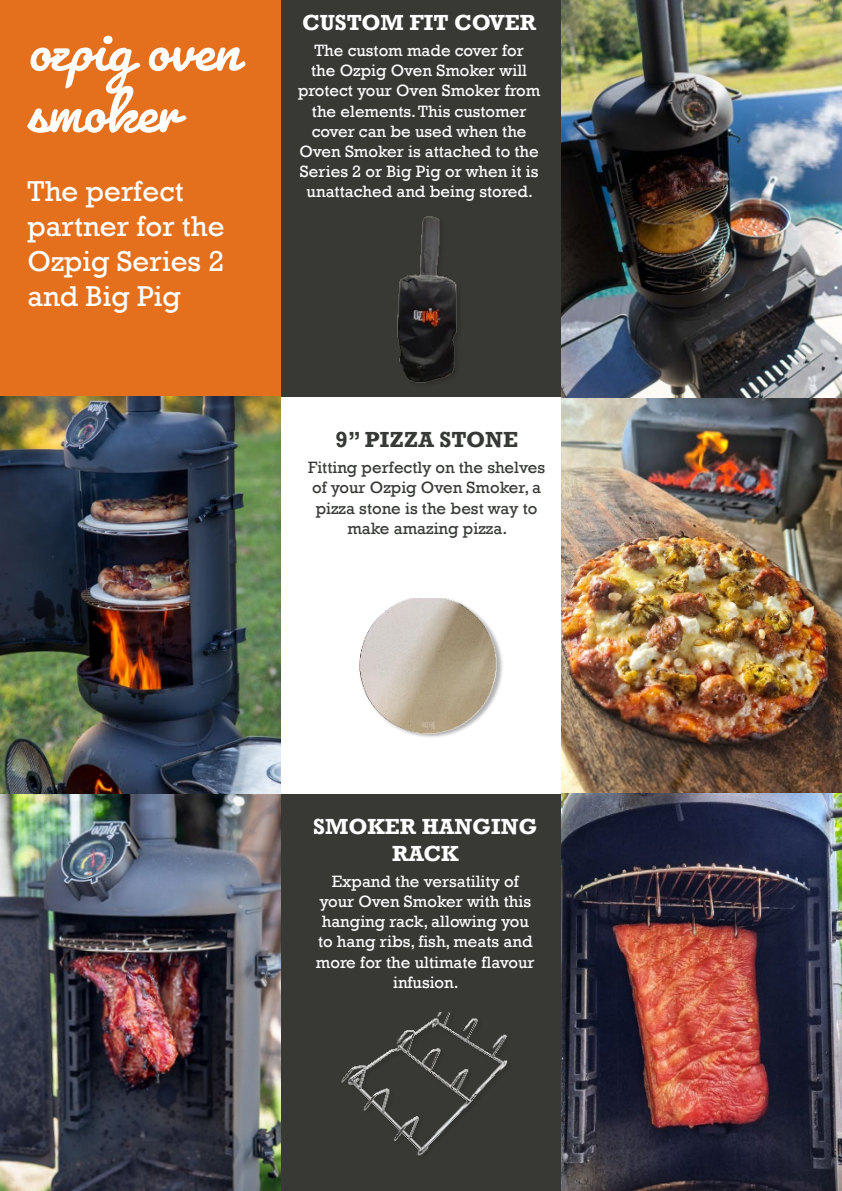
<style>
.page{position:relative;width:842px;height:1191px;background:#383935}
.page>*{position:absolute;margin:0;border:0;box-sizing:border-box;transform-origin:0 0}
.t1{font:700 70px/61.6px "Pacifico";color:#fff}
.t2{font:29.4px/35.2px "Rockwell";color:#fff}
.t3{font:700 22.4px/26.8px "Rockwell";color:#fff;text-align:center}
.t4{font:700 22.4px "Rockwell";color:#363935}
.t5{font:16.8px/20.2px "Rockwell";color:#fff;text-align:center}
.t6{font:16.8px/20.2px "Rockwell";color:#363935;text-align:center}
</style>
<div class="page">
<div style="left:281px;top:397px;width:280px;height:397px;background:#fff"></div>
<div style="left:0;top:0;width:281px;height:397px;background:#e4701e"></div>
<img style="left:0;top:397px;width:281px;height:794px">
<img style="left:561px;top:0;width:281px;height:1191px">
<img style="left:359px;top:598px;width:143px;height:140px">
<img style="left:341px;top:1012px;width:167px;height:144px">
<img style="left:397px;top:216px;width:60px;height:167px">
<h1 class="t1" style="left:27px;top:16px;width:213px">ozpig oven smoker</h1>
<h2 class="t2" style="left:27px;top:173px;width:199px">The perfect partner for the<br>Ozpig Series 2 and Big Pig</h2>
<h3 class="t3" style="left:302px;top:9px;width:235px">CUSTOM FIT COVER</h3>
<p class="t5" style="left:298px;top:41px;width:244px">The custom made cover for<br>the Ozpig Oven Smoker will protect your Oven Smoker from the elements. This customer cover can be used when the<br>Oven Smoker is attached to the<br>Series 2 or Big Pig or when it is unattached and being stored.</p>
<h3 class="t4" style="left:335px;top:426px;width:184px">9” PIZZA STONE</h3>
<p class="t6" style="left:308px;top:458px;width:239px">Fitting perfectly on the shelves of your Ozpig Oven Smoker, a pizza stone is the best way to make amazing pizza.</p>
<h3 class="t3" style="left:313px;top:813px;width:226px">SMOKER HANGING<br>RACK</h3>
<p class="t5" style="left:316px;top:871px;width:220px">Expand the versatility of your Oven Smoker with this hanging rack, allowing you to hang ribs, fish, meats and more for the ultimate flavour infusion.</p>
</div>
